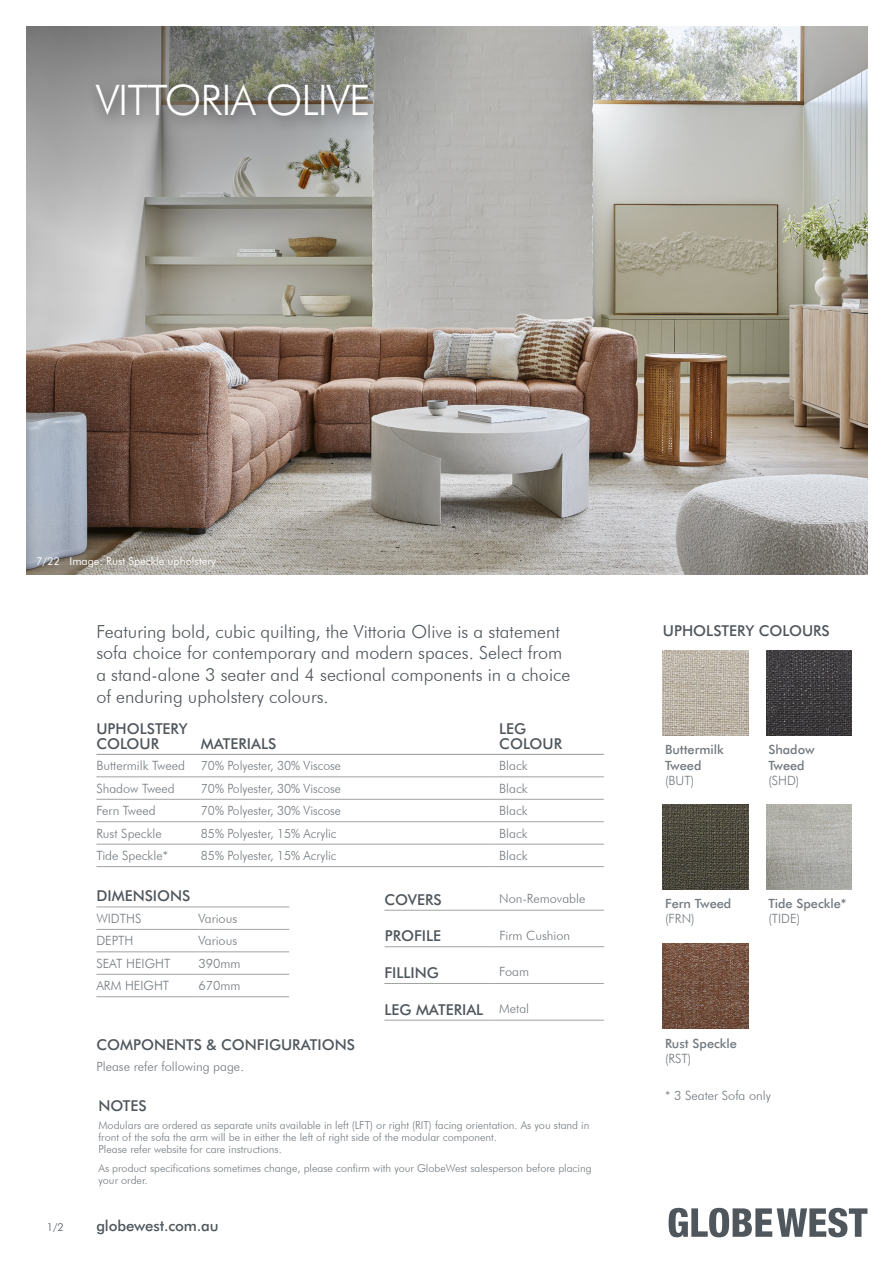
<style>
.page{position:relative;width:893px;height:1263px;background:#fff}
.page>*{position:absolute;margin:0;border:0;box-sizing:border-box;transform-origin:0 0}
.Product_name{font:300 42px "Futura BT";letter-spacing:-.025em;color:#fff}
.Breakout_text{font:300 18px/21.6px "Futura BT";color:#4f565c}
.Headline_text{font:500 15px/15px "Futura BT";color:#4f565c}
.Table_-_Description{font:300 12.75px "Futura BT";color:#72797f;scale:.96 1}
.Description_header{font:300 12.75px "Futura BT";color:#72797f}
.Colour_label{font:500 12.75px/15.3px "Futura BT";color:#72797f}
.Table_-_Description-2{font:300 12.75px "Futura BT";color:#72797f}
.Description_text{font:300 12.75px "Futura BT";color:#72797f}
.Colour_label_code{font:300 12.75px "Futura BT";color:#72797f}
.Notes__Disclaimer_Te{font:300 10.8px/12.3px "Futura BT";color:#72797f}
.Notes__Disclaimer_Te-2{font:10.8px "Futura BT";color:#fff}
.t1{font:300 10.8px "Futura BT";color:#4f565c}
</style>
<div class="page">
<svg style="left:669px;top:1208px;width:198px;height:29px"></svg>
<img style="left:26px;top:26px;width:841px;height:548px">
<hr style="left:385px;top:946px;width:109px;height:1px;background:#a1a2a2">
<hr style="left:494px;top:946px;width:110px;height:1px;background:#a1a2a2">
<img style="left:663px;top:804px;width:85px;height:85px">
<img style="left:663px;top:651px;width:85px;height:85px">
<img style="left:766px;top:651px;width:85px;height:85px">
<hr style="left:96px;top:866px;width:105px;height:1px;background:#a1a2a2">
<hr style="left:201px;top:866px;width:170px;height:1px;background:#a1a2a2">
<hr style="left:371px;top:866px;width:122px;height:1px;background:#a1a2a2">
<hr style="left:493px;top:866px;width:111px;height:1px;background:#a1a2a2">
<hr style="left:96px;top:776px;width:105px;height:1px;background:#a1a2a2">
<hr style="left:201px;top:776px;width:170px;height:1px;background:#a1a2a2">
<hr style="left:371px;top:776px;width:122px;height:1px;background:#a1a2a2">
<hr style="left:493px;top:776px;width:111px;height:1px;background:#a1a2a2">
<hr style="left:96px;top:799px;width:105px;height:1px;background:#a1a2a2">
<hr style="left:201px;top:799px;width:170px;height:1px;background:#a1a2a2">
<hr style="left:371px;top:799px;width:122px;height:1px;background:#a1a2a2">
<hr style="left:493px;top:799px;width:111px;height:1px;background:#a1a2a2">
<hr style="left:96px;top:821px;width:105px;height:1px;background:#a1a2a2">
<hr style="left:201px;top:821px;width:170px;height:1px;background:#a1a2a2">
<hr style="left:371px;top:821px;width:122px;height:1px;background:#a1a2a2">
<hr style="left:493px;top:821px;width:111px;height:1px;background:#a1a2a2">
<hr style="left:96px;top:844px;width:105px;height:1px;background:#a1a2a2">
<hr style="left:201px;top:844px;width:170px;height:1px;background:#a1a2a2">
<hr style="left:371px;top:844px;width:122px;height:1px;background:#a1a2a2">
<hr style="left:493px;top:844px;width:111px;height:1px;background:#a1a2a2">
<hr style="left:96px;top:754px;width:105px;height:1px;background:#a1a2a2">
<hr style="left:201px;top:754px;width:170px;height:1px;background:#a1a2a2">
<hr style="left:371px;top:754px;width:122px;height:1px;background:#a1a2a2">
<hr style="left:493px;top:754px;width:111px;height:1px;background:#a1a2a2">
<hr style="left:96px;top:906px;width:102px;height:1px;background:#a1a2a2">
<hr style="left:198px;top:906px;width:91px;height:1px;background:#a1a2a2">
<hr style="left:96px;top:996px;width:102px;height:1px;background:#a1a2a2">
<hr style="left:198px;top:996px;width:91px;height:1px;background:#a1a2a2">
<hr style="left:96px;top:929px;width:102px;height:1px;background:#a1a2a2">
<hr style="left:198px;top:929px;width:91px;height:1px;background:#a1a2a2">
<hr style="left:96px;top:951px;width:102px;height:1px;background:#a1a2a2">
<hr style="left:198px;top:951px;width:91px;height:1px;background:#a1a2a2">
<hr style="left:96px;top:974px;width:102px;height:1px;background:#a1a2a2">
<hr style="left:198px;top:974px;width:91px;height:1px;background:#a1a2a2">
<hr style="left:384px;top:910px;width:109px;height:1px;background:#a1a2a2">
<hr style="left:493px;top:910px;width:111px;height:1px;background:#a1a2a2">
<hr style="left:384px;top:983px;width:109px;height:1px;background:#a1a2a2">
<hr style="left:493px;top:983px;width:111px;height:1px;background:#a1a2a2">
<hr style="left:384px;top:1020px;width:109px;height:1px;background:#a1a2a2">
<hr style="left:493px;top:1020px;width:111px;height:1px;background:#a1a2a2">
<img style="left:766px;top:804px;width:85px;height:86px">
<img style="left:663px;top:944px;width:85px;height:85px">
<svg style="left:26px;top:26px;width:454px;height:246px;background:#a2a29e"></svg>
<div style="left:86px;top:74px;width:298px;height:58px;background:#000;opacity:.55"></div>
<p class="Product_name" style="left:96px;top:74px;width:276px">VITTORIA OLIVE</p>
<p class="Notes__Disclaimer_Te-2" style="left:36px;top:554px;width:181px">7/22 Image: Rust Speckle upholstery</p>
<p class="Breakout_text" style="left:96px;top:620px;width:465px">Featuring bold, cubic quilting, the Vittoria Olive is a statement</p>
<p class="Headline_text" style="left:663px;top:622px;width:168px">UPHOLSTERY COLOURS</p>
<p class="Breakout_text" style="left:96px;top:642px;width:475px">sofa choice for contemporary and modern spaces. Select from a stand-alone 3 seater and 4 sectional components in a choice of enduring upholstery colours.</p>
<p class="Headline_text" style="left:96px;top:721px;width:93px">UPHOLSTERY<br>COLOUR</p>
<p class="Headline_text" style="left:201px;top:736px;width:77px">MATERIALS</p>
<p class="Headline_text" style="left:499px;top:721px;width:64px">LEG<br>COLOUR</p>
<p class="Description_header" style="left:96px;top:758px;width:90px">Buttermilk Tweed</p>
<p class="Table_-_Description" style="left:201px;top:758px;width:147px">70% Polyester, 30% Viscose</p>
<p class="Description_text" style="left:499px;top:758px;width:30px">Black</p>
<p class="Description_header" style="left:96px;top:781px;width:80px">Shadow Tweed</p>
<p class="Table_-_Description" style="left:201px;top:781px;width:147px">70% Polyester, 30% Viscose</p>
<p class="Description_text" style="left:499px;top:781px;width:30px">Black</p>
<p class="Description_header" style="left:96px;top:803px;width:61px">Fern Tweed</p>
<p class="Table_-_Description" style="left:201px;top:803px;width:147px">70% Polyester, 30% Viscose</p>
<p class="Description_text" style="left:499px;top:803px;width:30px">Black</p>
<p class="Description_header" style="left:96px;top:825px;width:67px">Rust Speckle</p>
<p class="Table_-_Description" style="left:201px;top:825px;width:143px">85% Polyester, 15% Acrylic</p>
<p class="Description_text" style="left:499px;top:825px;width:30px">Black</p>
<p class="Description_header" style="left:96px;top:848px;width:73px">Tide Speckle*</p>
<p class="Table_-_Description" style="left:201px;top:848px;width:143px">85% Polyester, 15% Acrylic</p>
<p class="Description_text" style="left:499px;top:848px;width:30px">Black</p>
<p class="Headline_text" style="left:96px;top:887px;width:96px">DIMENSIONS</p>
<p class="Description_header" style="left:96px;top:911px;width:47px">WIDTHS</p>
<p class="Table_-_Description-2" style="left:198px;top:911px;width:40px">Various</p>
<p class="Description_header" style="left:96px;top:933px;width:39px">DEPTH</p>
<p class="Table_-_Description-2" style="left:198px;top:933px;width:40px">Various</p>
<p class="Description_header" style="left:96px;top:956px;width:75px">SEAT HEIGHT</p>
<p class="Table_-_Description-2" style="left:198px;top:956px;width:44px">390mm</p>
<p class="Description_header" style="left:96px;top:978px;width:74px">ARM HEIGHT</p>
<p class="Table_-_Description-2" style="left:198px;top:978px;width:44px">670mm</p>
<p class="Headline_text" style="left:96px;top:1037px;width:260px">COMPONENTS &amp; CONFIGURATIONS</p>
<p class="Description_text" style="left:96px;top:1058px;width:149px">Please refer following page.</p>
<p class="Headline_text" style="left:384px;top:892px;width:59px">COVERS</p>
<p class="Table_-_Description-2" style="left:499px;top:891px;width:88px">Non-Removable</p>
<p class="Headline_text" style="left:385px;top:928px;width:58px">PROFILE</p>
<p class="Table_-_Description-2" style="left:500px;top:927px;width:72px">Firm Cushion</p>
<p class="Headline_text" style="left:384px;top:965px;width:56px">FILLING</p>
<p class="Table_-_Description-2" style="left:499px;top:964px;width:32px">Foam</p>
<p class="Headline_text" style="left:384px;top:1002px;width:100px">LEG MATERIAL</p>
<p class="Table_-_Description-2" style="left:499px;top:1001px;width:31px">Metal</p>
<p class="Headline_text" style="left:99px;top:1098px;width:50px">NOTES</p>
<p class="Notes__Disclaimer_Te" style="left:99px;top:1118px;width:492px">Modulars are ordered as separate units available in left (LFT) or right (RIT) facing orientation. As you stand in front of the sofa the arm will be in either the left of right side of the modular component.<br>Please refer website for care instructions.</p>
<p class="Notes__Disclaimer_Te" style="left:99px;top:1162px;width:495px">As product specifications sometimes change, please confirm with your GlobeWest salesperson before placing your order.</p>
<p class="t1" style="left:47px;top:1220px;width:18px">1/2</p>
<h3 class="Headline_text" style="left:96px;top:1218px;width:124px">globewest.com.au</h3>
<p class="Colour_label" style="left:665px;top:742px;width:60px">Buttermilk<br>Tweed</p>
<p class="Colour_label_code" style="left:665px;top:773px;width:31px">(BUT)</p>
<p class="Colour_label" style="left:768px;top:742px;width:48px">Shadow<br>Tweed</p>
<p class="Colour_label_code" style="left:768px;top:773px;width:33px">(SHD)</p>
<p class="Colour_label" style="left:665px;top:895px;width:68px">Fern Tweed</p>
<p class="Colour_label_code" style="left:665px;top:911px;width:31px">(FRN)</p>
<p class="Colour_label" style="left:768px;top:895px;width:80px">Tide Speckle*</p>
<p class="Colour_label_code" style="left:768px;top:911px;width:33px">(TIDE)</p>
<p class="Colour_label" style="left:665px;top:1035px;width:73px">Rust Speckle</p>
<p class="Colour_label_code" style="left:665px;top:1050px;width:28px">(RST)</p>
<p class="Colour_label_code" style="left:665px;top:1088px;width:107px">* 3 Seater Sofa only</p>
</div>
